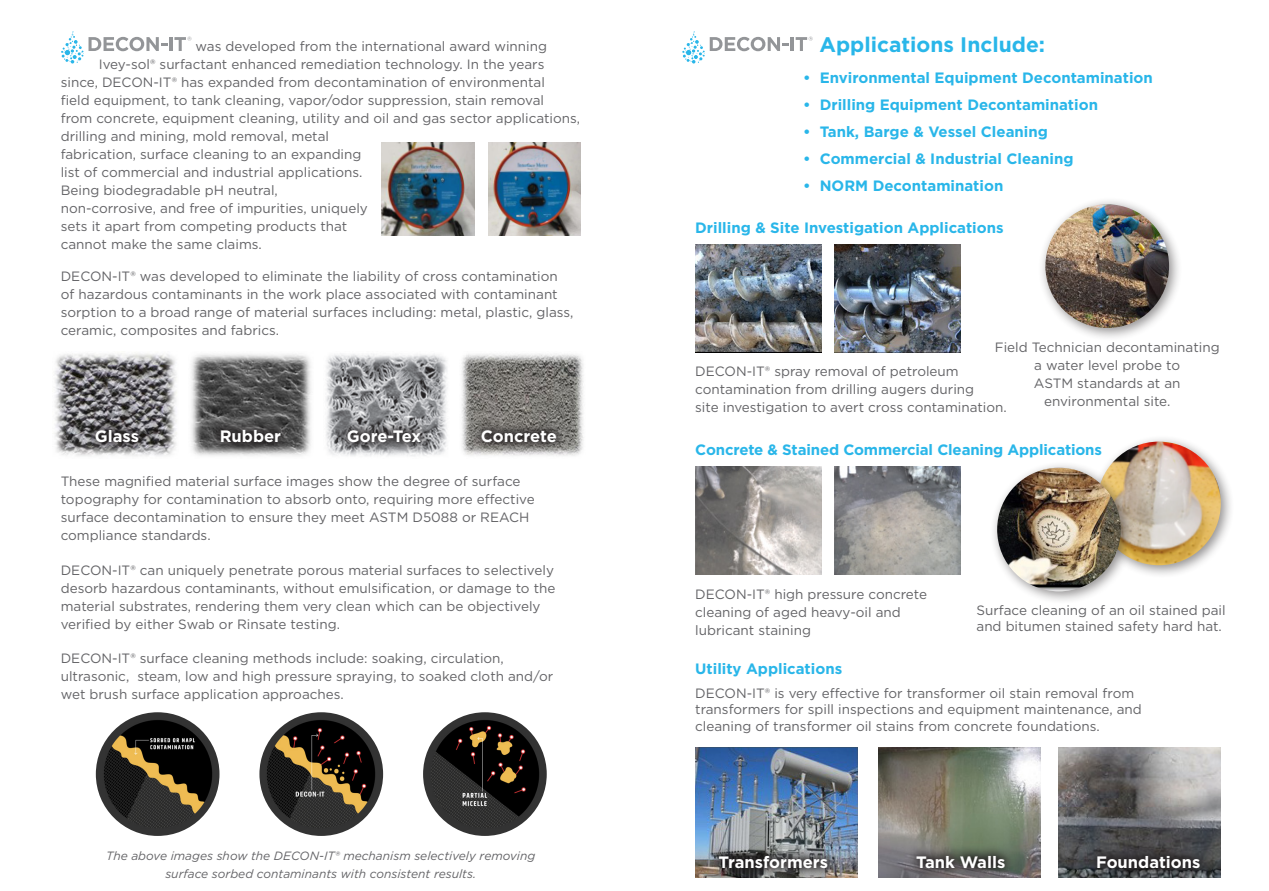
<style>
.page{position:relative;width:1269px;height:891px;background:#fff}
.page>*{position:absolute;margin:0;border:0;box-sizing:border-box;transform-origin:0 0}
.t1{font:700 21px "Gotham";color:#29b6e9}
.t2{font:700 16.5px "Gotham";color:#fff}
.t3{font:700 15px "Gotham";color:#29b6e9}
.t4{font:13.5px/18px "Gotham";color:#636366}
.t5{font:italic 12px/18px "Gotham";color:#636366;text-align:center}
</style>
<div class="page">
<div style="left:1090px;top:434px;width:145px;height:145px;background:#231f20;opacity:.5"></div>
<img style="left:1097px;top:442px;width:124px;height:123px;border-radius:62px">
<div style="left:990px;top:460px;width:145px;height:145px;background:#231f20;opacity:.5"></div>
<img style="left:997px;top:468px;width:124px;height:123px;border-radius:62px">
<hr style="left:791px;top:37px;width:3px;height:14px;background:#939598">
<svg style="left:796px;top:37px;width:17px;height:14px"></svg>
<svg style="left:682px;top:31px;width:106px;height:33px"></svg>
<img style="left:695px;top:244px;width:126px;height:108px">
<img style="left:835px;top:467px;width:125px;height:107px">
<img style="left:879px;top:747px;width:162px;height:97px">
<img style="left:1059px;top:747px;width:162px;height:130px">
<img style="left:835px;top:244px;width:125px;height:108px">
<img style="left:695px;top:467px;width:126px;height:107px">
<img style="left:695px;top:747px;width:162px;height:130px">
<div style="left:1038px;top:197px;width:145px;height:145px;background:#231f20;opacity:.5"></div>
<img style="left:1045px;top:204px;width:124px;height:124px;border-radius:62px">
<svg style="left:708px;top:844px;width:503px;height:34px;background:#646565"></svg>
<img style="left:489px;top:143px;width:92px;height:92px">
<img style="left:382px;top:143px;width:92px;height:92px">
<img style="left:54px;top:353px;width:123px;height:103px">
<img style="left:191px;top:354px;width:120px;height:102px">
<img style="left:326px;top:354px;width:121px;height:102px">
<img style="left:461px;top:354px;width:123px;height:102px">
<svg style="left:85px;top:418px;width:482px;height:36px;background:#858485"></svg>
<img style="left:96px;top:712px;width:124px;height:124px;border-radius:62px">
<img style="left:259px;top:712px;width:124px;height:124px;border-radius:62px">
<img style="left:423px;top:712px;width:124px;height:124px;border-radius:62px">
<hr style="left:169px;top:37px;width:3px;height:14px;background:#939598">
<svg style="left:174px;top:37px;width:17px;height:14px"></svg>
<svg style="left:61px;top:31px;width:106px;height:33px"></svg>
<p class="t4" style="left:196px;top:37px;width:353px">was developed from the international award winning</p>
<p class="t4" style="left:99px;top:55px;width:447px">Ivey-sol® surfactant enhanced remediation technology. In the years</p>
<p class="t4" style="left:61px;top:73px;width:486px">since, DECON-IT® has expanded from decontamination of environmental</p>
<p class="t4" style="left:61px;top:91px;width:485px">field equipment, to tank cleaning, vapor/odor suppression, stain removal</p>
<p class="t4" style="left:61px;top:109px;width:521px">from concrete, equipment cleaning, utility and oil and gas sector applications,</p>
<p class="t4" style="left:61px;top:127px;width:270px">drilling and mining, mold removal, metal</p>
<p class="t4" style="left:61px;top:145px;width:302px">fabrication, surface cleaning to an expanding</p>
<p class="t4" style="left:61px;top:163px;width:303px">list of commercial and industrial applications.</p>
<p class="t4" style="left:61px;top:181px;width:219px">Being biodegradable pH neutral,</p>
<p class="t4" style="left:61px;top:199px;width:309px">non-corrosive, and free of impurities, uniquely</p>
<p class="t4" style="left:61px;top:217px;width:288px">sets it apart from competing products that</p>
<p class="t4" style="left:61px;top:235px;width:203px">cannot make the same claims.</p>
<p class="t4" style="left:61px;top:267px;width:514px">DECON-IT® was developed to eliminate the liability of cross contamination of hazardous contaminants in the work place associated with contaminant sorption to a broad range of material surfaces including: metal, plastic, glass, ceramic, composites and fabrics.</p>
<p class="t2" style="left:95px;top:425px;width:46px">Glass</p>
<p class="t2" style="left:220px;top:425px;width:63px">Rubber</p>
<p class="t2" style="left:347px;top:425px;width:76px">Gore-Tex</p>
<p class="t2" style="left:481px;top:425px;width:78px">Concrete</p>
<p class="t4" style="left:61px;top:472px;width:476px">These magnified material surface images show the degree of surface topography for contamination to absorb onto, requiring more effective surface decontamination to ensure they meet ASTM D5088 or REACH compliance standards.</p>
<p class="t4" style="left:61px;top:561px;width:496px">DECON-IT® can uniquely penetrate porous material surfaces to selectively desorb hazardous contaminants, without emulsification, or damage to the material substrates, rendering them very clean which can be objectively verified by either Swab or Rinsate testing.</p>
<p class="t4" style="left:61px;top:649px;width:494px">DECON-IT® surface cleaning methods include: soaking, circulation, ultrasonic, steam, low and high pressure spraying, to soaked cloth and/or wet brush surface application approaches.</p>
<p class="t5" style="left:106px;top:846px;width:431px">The above images show the DECON-IT® mechanism selectively removing surface sorbed contaminants with consistent results.</p>
<p class="t1" style="left:819px;top:31px;width:227px">Applications Include:</p>
<p class="t3" style="left:803px;top:68px;width:351px">• Environmental Equipment Decontamination</p>
<p class="t3" style="left:803px;top:95px;width:296px">• Drilling Equipment Decontamination</p>
<p class="t3" style="left:803px;top:122px;width:246px">• Tank, Barge &amp; Vessel Cleaning</p>
<p class="t3" style="left:803px;top:149px;width:272px">• Commercial &amp; Industrial Cleaning</p>
<p class="t3" style="left:803px;top:176px;width:202px">• NORM Decontamination</p>
<p class="t3" style="left:695px;top:218px;width:310px">Drilling &amp; Site Investigation Applications</p>
<p class="t4" style="left:995px;top:338px;width:226px;text-align:center">Field Technician decontaminating a water level probe to<br>ASTM standards at an environmental site.</p>
<p class="t4" style="left:695px;top:362px;width:313px">DECON-IT® spray removal of petroleum contamination from drilling augers during<br>site investigation to avert cross contamination.</p>
<p class="t3" style="left:695px;top:440px;width:408px">Concrete &amp; Stained Commercial Cleaning Applications</p>
<p class="t4" style="left:695px;top:585px;width:233px">DECON-IT® high pressure concrete cleaning of aged heavy-oil and lubricant staining</p>
<p class="t4" style="left:977px;top:602px;width:251px;line-height:16.2px">Surface cleaning of an oil stained pail and bitumen stained safety hard hat.</p>
<p class="t3" style="left:695px;top:659px;width:148px">Utility Applications</p>
<p class="t4" style="left:695px;top:685px;width:448px;line-height:16.2px">DECON-IT® is very effective for transformer oil stain removal from transformers for spill inspections and equipment maintenance, and cleaning of transformer oil stains from concrete foundations.</p>
<p class="t2" style="left:719px;top:852px;width:111px">Transformers</p>
<p class="t2" style="left:916px;top:852px;width:91px">Tank Walls</p>
<p class="t2" style="left:1096px;top:852px;width:106px">Foundations</p>
</div>
